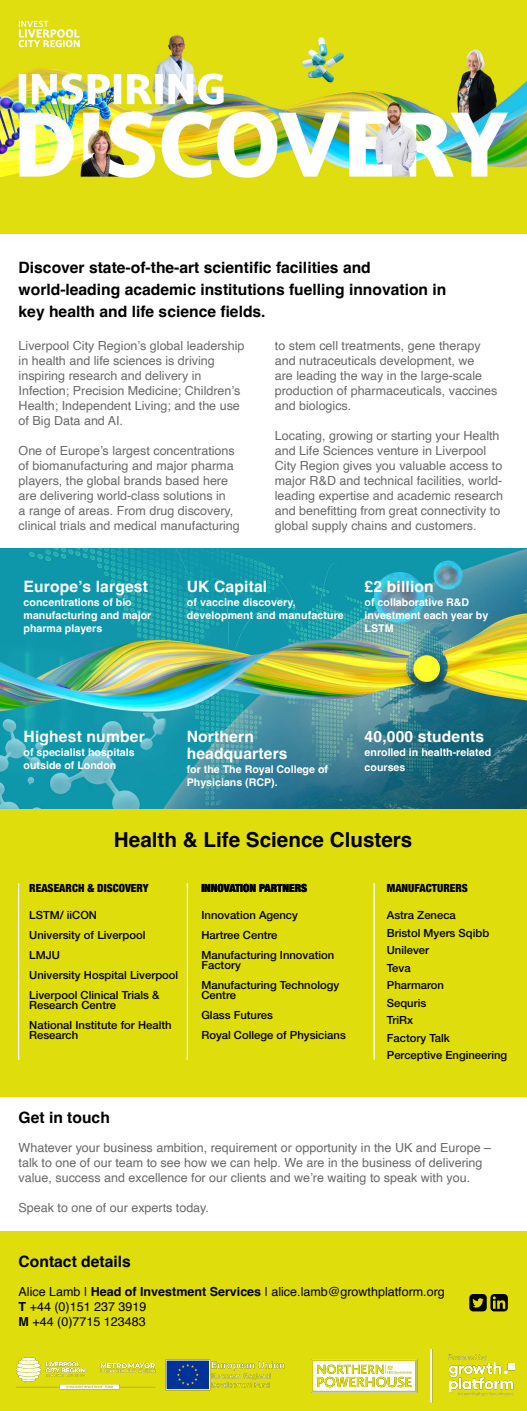
<style>
.page{position:relative;width:527px;height:1411px;background:#fff}
.page>*{position:absolute;margin:0;border:0;box-sizing:border-box;transform-origin:0 0}
.t1{font:700 20.62px "Helvetica";color:#000}
.t2{font:700 15.62px/21.9px "Helvetica";color:#000}
.t3{font:700 15.62px/16.9px "Helvetica";letter-spacing:.01em;color:#fff}
.t4{font:12.5px/15px "Helvetica";color:#696969}
.t5{font:12.5px/15px "Helvetica";color:#000}
.t6{font:500 11.25px/20px "Helvetica Neue";color:#000}
.t7{font:900 condensed 11.25px "Helvetica Neue";color:#000}
.t8{font:700 10.62px/13.1px "Helvetica";color:#fff}
.s1{font-weight:700}
</style>
<div class="page">
<div style="left:0;top:1231px;width:526px;height:179px;background:#dfdd0c"></div>
<img style="left:0;top:548px;width:526px;height:260px">
<img style="left:0;top:1px;width:526px;height:232px">
<div style="left:0;top:808px;width:526px;height:288px;background:#dfdd0c"></div>
<hr style="left:18px;top:883px;width:1px;height:176px;background:#fff">
<hr style="left:186px;top:883px;width:2px;height:176px;background:#fff">
<hr style="left:373px;top:883px;width:1px;height:176px;background:#fff">
<svg style="left:469px;top:1294px;width:38px;height:17px"></svg>
<img style="left:16px;top:1349px;width:498px;height:54px">
<p class="t2" style="left:19px;top:258px;width:429px">Discover state-of-the-art scientific facilities and world-leading academic institutions fuelling innovation in key health and life science fields.</p>
<p class="t4" style="left:19px;top:339px;width:227px">Liverpool City Region’s global leadership in health and life sciences is driving inspiring research and delivery in Infection; Precision Medicine; Children’s Health; Independent Living; and the use of Big Data and AI.</p>
<p class="t4" style="left:19px;top:444px;width:222px">One of Europe’s largest concentrations of biomanufacturing and major pharma players, the global brands based here are delivering world-class solutions in<br>a range of areas. From drug discovery, clinical trials and medical manufacturing</p>
<p class="t4" style="left:274px;top:339px;width:224px">to stem cell treatments, gene therapy and nutraceuticals development, we<br>are leading the way in the large-scale production of pharmaceuticals, vaccines and biologics.</p>
<p class="t4" style="left:274px;top:429px;width:229px">Locating, growing or starting your Health and Life Sciences venture in Liverpool City Region gives you valuable access to major R&amp;D and technical facilities, world&shy;leading expertise and academic research and benefitting from great connectivity to global supply chains and customers.</p>
<p class="t3" style="left:24px;top:580px;width:126px">Europe’s largest</p>
<p class="t8" style="left:24px;top:596px;width:129px">concentrations of bio manufacturing and major pharma players</p>
<p class="t3" style="left:186px;top:580px;width:82px">UK Capital</p>
<p class="t8" style="left:186px;top:596px;width:158px">of vaccine discovery, development and manufacture</p>
<p class="t3" style="left:364px;top:580px;width:71px">£2 billion</p>
<p class="t8" style="left:364px;top:596px;width:125px">of collaborative R&amp;D investment each year by<br>LSTM</p>
<p class="t3" style="left:24px;top:730px;width:122px">Highest number</p>
<p class="t8" style="left:24px;top:746px;width:113px">of specialist hospitals outside of London</p>
<p class="t3" style="left:186px;top:730px;width:102px">Northern headquarters</p>
<p class="t8" style="left:186px;top:763px;width:143px">for the The Royal College of<br>Physicians (RCP).</p>
<p class="t3" style="left:364px;top:730px;width:121px">40,000 students</p>
<p class="t8" style="left:364px;top:745px;width:128px;line-height:15px">enrolled in health-related courses</p>
<h1 class="t1" style="left:114px;top:826px;width:300px">Health &amp; Life Science Clusters</h1>
<p class="t7" style="left:29px;top:881px;width:121px">REASEARCH &amp; DISCOVERY</p>
<p class="t7" style="left:201px;top:881px;width:107px">INNOVATION PARTNERS</p>
<p class="t7" style="left:386px;top:881px;width:83px">MANUFACTURERS</p>
<p class="t6" style="left:29px;top:905px;width:150px">LSTM/ iiCON<br>University of Liverpool<br>LMJU<br>University Hospital Liverpool<br>Liverpool Clinical Trials &amp;</p>
<p class="t6" style="left:29px;top:995px;width:144px">Research Centre<br>National Institute for Health</p>
<p class="t6" style="left:29px;top:1025px;width:50px">Research</p>
<p class="t6" style="left:386px;top:906px;width:122px;line-height:17.5px">Astra Zeneca<br>Bristol Myers Sqibb<br>Unilever<br>Teva<br>Pharmaron<br>Sequris<br>TriRx<br>Factory Talk<br>Perceptive Engineering</p>
<p class="t6" style="left:201px;top:905px;width:134px">Innovation Agency<br>Hartree Centre<br>Manufacturing Innovation</p>
<p class="t6" style="left:201px;top:955px;width:139px">Factory<br>Manufacturing Technology</p>
<p class="t6" style="left:201px;top:985px;width:146px">Centre<br>Glass Futures<br>Royal College of Physicians</p>
<p class="t2" style="left:19px;top:1108px;width:93px">Get in touch</p>
<p class="t4" style="left:19px;top:1140px;width:473px">Whatever your business ambition, requirement or opportunity in the UK and Europe – talk to one of our team to see how we can help. We are in the business of delivering value, success and excellence for our clients and we’re waiting to speak with you.</p>
<p class="t4" style="left:19px;top:1200px;width:192px">Speak to one of our experts today.</p>
<p class="t2" style="left:19px;top:1252px;width:113px">Contact details</p>
<p class="t5" style="left:19px;top:1284px;width:427px">Alice Lamb | <span class="s1">Head of Investment Services</span> | alice.lamb@growthplatform.org<br><span class="s1">T</span> +44 (0)151 237 3919<br><span class="s1">M</span> +44 (0)7715 123483</p>
</div>
